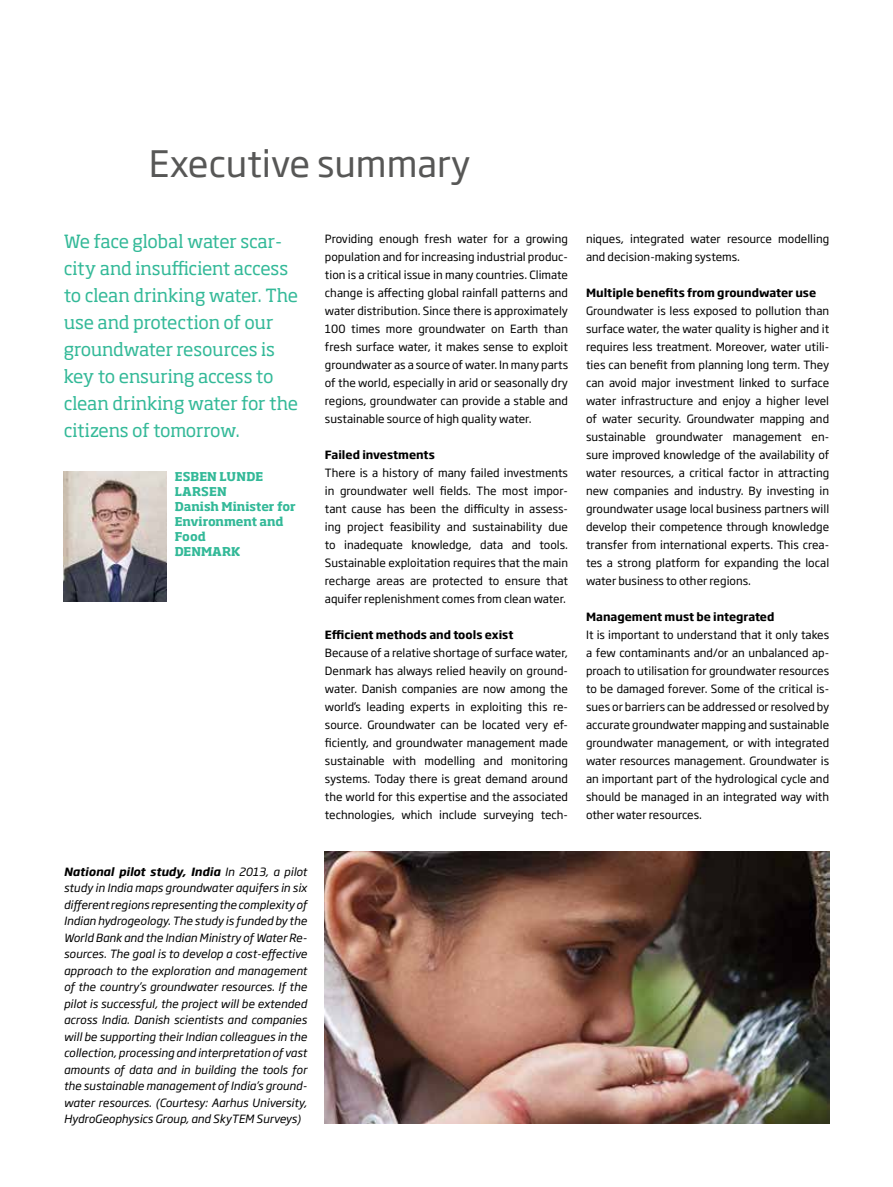
<style>
.page{position:relative;width:893px;height:1187px;background:#fff}
.page>*{position:absolute;margin:0;border:0;box-sizing:border-box;transform-origin:0 0}
.t1{font:36px "Soho Gothic Std";color:#575756}
.t2{font:18px/27px "Soho Pro";letter-spacing:-.01em;color:#33b998}
.t3{font:700 12px/15px "Soho Pro";color:#33b998}
.t4{font:11.25px/18px "Soho Gothic Std";color:#000;text-align:justify}
.t5{font:italic 11.25px/16.5px "Soho Gothic Std";color:#000;text-align:justify}
.t6{font:700 11.25px "Soho Gothic Std";color:#000}
.s1{font-weight:700}
</style>
<div class="page">
<img style="left:64px;top:472px;width:103px;height:129px">
<img style="left:325px;top:851px;width:504px;height:272px">
<h1 class="t1" style="left:149px;top:141px;width:323px">Executive summary</h1>
<h2 class="t2" style="left:64px;top:227px;width:236px">We face global water scar&shy;city and insufficient access to clean drinking water. The use and protection of our groundwater resources is key to ensuring access to clean drinking water for the citizens of tomorrow.</h2>
<p class="t3" style="left:175px;top:468px;width:123px">ESBEN LUNDE<br>LARSEN<br>Danish Minister for<br>Environment and<br>Food<br>DENMARK</p>
<p class="t4" style="left:325px;top:230px;width:245px">Providing enough fresh water for a growing population and for increasing industrial produc&shy;tion is a critical issue in many countries. Climate change is affecting global rainfall patterns and water distribution. Since there is approximately 100 times more groundwater on Earth than fresh surface water, it makes sense to exploit groundwater as a source of water. In many parts of the world, especially in arid or seasonally dry regions, groundwater can provide a stable and sustainable source of high quality water.</p>
<p class="t6" style="left:325px;top:447px;width:111px">Failed investments</p>
<p class="t4" style="left:325px;top:464px;width:245px">There is a history of many failed investments in groundwater well fields. The most impor&shy;tant cause has been the difficulty in assess&shy;ing project feasibility and sustainability due to inadequate knowledge, data and tools.<br>Sustainable exploitation requires that the main recharge areas are protected to ensure that aquifer replenishment comes from clean water.</p>
<p class="t6" style="left:325px;top:627px;width:190px">Efficient methods and tools exist</p>
<p class="t4" style="left:325px;top:644px;width:245px">Because of a relative shortage of surface water, Denmark has always relied heavily on ground&shy;water. Danish companies are now among the world’s leading experts in exploiting this re&shy;source. Groundwater can be located very ef&shy;ficiently, and groundwater management made sustainable with modelling and monitoring systems. Today there is great demand around the world for this expertise and the associated technologies, which include surveying tech-</p>
<p class="t5" style="left:64px;top:863px;width:245px"><span class="s1">National pilot study, India</span> In 2013, a pilot study in India maps groundwater aquifers in six different regions representing the complexity of Indian hydrogeology. The study is funded by the World Bank and the Indian Ministry of Water Re&shy;sources. The goal is to develop a cost-effective approach to the exploration and management of the country’s groundwater resources. If the pilot is successful, the project will be extended across India. Danish scientists and companies will be supporting their Indian colleagues in the collection, processing and interpretation of vast amounts of data and in building the tools for the sustainable management of India’s ground&shy;water resources. (Courtesy: Aarhus University, HydroGeophysics Group, and SkyTEM Surveys)</p>
<p class="t4" style="left:586px;top:230px;width:245px">niques, integrated water resource modelling and decision-making systems.</p>
<p class="t6" style="left:586px;top:285px;width:232px">Multiple benefits from groundwater use</p>
<p class="t4" style="left:586px;top:302px;width:245px;text-align:left">Groundwater is less exposed to pollution than surface water, the water quality is higher and it requires less treatment. Moreover, water utili&shy;ties can benefit from planning long term. They can avoid major investment linked to surface water infrastructure and enjoy a higher level of water security. Groundwater mapping and sustainable groundwater management en&shy;sure improved knowledge of the availability of water resources, a critical factor in attracting new companies and industry. By investing in groundwater usage local business partners will develop their competence through knowledge transfer from international experts. This crea&shy;tes a strong platform for expanding the local water business to other regions.</p>
<p class="t6" style="left:586px;top:609px;width:190px">Management must be integrated</p>
<p class="t4" style="left:586px;top:626px;width:245px">It is important to understand that it only takes a few contaminants and/or an unbalanced ap&shy;proach to utilisation for groundwater resources to be damaged forever. Some of the critical is&shy;sues or barriers can be addressed or resolved by accurate groundwater mapping and sustainable groundwater management, or with integrated water resources management. Groundwater is an important part of the hydrological cycle and should be managed in an integrated way with other water resources.</p>
</div>
